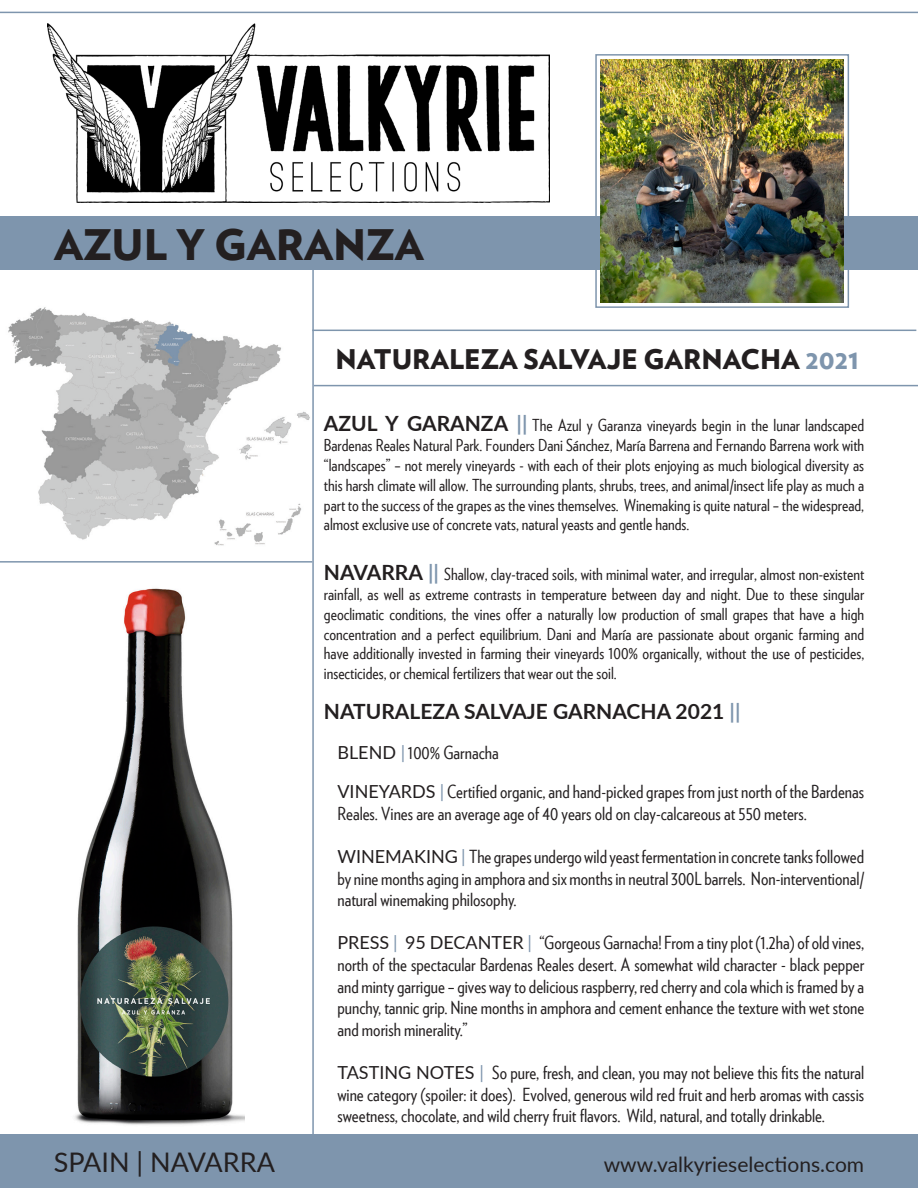
<style>
.page{position:relative;width:918px;height:1188px;background:#fff}
.page>*{position:absolute;margin:0;border:0;box-sizing:border-box;transform-origin:0 0}
.t1{font:900 42px "Verlag";color:#231f20}
.t2{font:900 27px "Verlag";color:#231f20}
.t3{font:27px "Lato";color:#231f20}
.t4{font:700 21px "Lato";color:#231f20}
.t5{font:21px "Lato";color:#231f20}
.t6{font:18px/21.6px "Verlag Condensed";color:#231f20;text-align:justify}
.t7{font:16.5px/19.8px "Verlag Condensed";color:#231f20;text-align:justify}
.s1{color:#7e95ad}
.s2{font-family:"Lato";font-weight:700;font-size:21px}
.s3{font-family:"Lato";font-weight:700;font-size:21px;color:#7e95ad}
.s4{font-family:"Lato"}
.s5{font-family:"Lato";color:#7e95ad}
</style>
<div class="page">
<img style="left:47px;top:23px;width:502px;height:180px">
<img style="left:75px;top:588px;width:170px;height:537px">
<hr style="left:312px;top:216px;width:2px;height:972px;background:#7e95ad">
<div style="left:0;top:216px;width:918px;height:54px;background:#7e95ad"></div>
<img style="left:601px;top:59px;width:243px;height:243px">
<div style="left:1px;top:1134px;width:917px;height:54px;background:#7e95ad"></div>
<hr style="left:0;top:561px;width:312px;height:2px;background:#7e95ad">
<img style="left:8px;top:307px;width:302px;height:239px">
<div style="left:595px;top:54px;width:254px;height:254px;border:2px solid #7e95ad"></div>
<hr style="left:312px;top:330px;width:604px;height:1px;background:#7e95ad">
<hr style="left:314px;top:385px;width:604px;height:1px;background:#7e95ad">
<hr style="left:0;top:12px;width:918px;height:1px;background:#7e95ad">
<p class="t1" style="left:54px;top:210px;width:371px">AZUL Y GARANZA</p>
<p class="t2" style="left:336px;top:337px;width:525px">NATURALEZA SALVAJE GARNACHA <span class="s1">2021</span></p>
<p class="t7" style="left:324px;top:415px;width:542px"><span class="s2">AZUL Y GARANZA</span> <span class="s3">||</span> The Azul y Garanza vineyards begin in the lunar landscaped Bardenas Reales Natural Park. Founders Dani Sánchez, María Barrena and Fernando Barrena work with “landscapes” – not merely vineyards - with each of their plots enjoying as much biological diversity as this harsh climate will allow. The surrounding plants, shrubs, trees, and animal/insect life play as much a part to the success of the grapes as the vines themselves. Winemaking is quite natural – the widespread, almost exclusive use of concrete vats, natural yeasts and gentle hands.</p>
<p class="t7" style="left:324px;top:564px;width:542px"><span class="s2">NAVARRA</span> <span class="s3">||</span> Shallow, clay-traced soils, with minimal water, and irregular, almost non-existent rainfall, as well as extreme contrasts in temperature between day and night. Due to these singular geoclimatic conditions, the vines offer a naturally low production of small grapes that have a high concentration and a perfect equilibrium. Dani and María are passionate about organic farming and have additionally invested in farming their vineyards 100% organically, without the use of pesticides, insecticides, or chemical fertilizers that wear out the soil.</p>
<p class="t4" style="left:324px;top:696px;width:418px">NATURALEZA SALVAJE GARNACHA 2021 <span class="s1">||</span></p>
<p class="t6" style="left:337px;top:741px;width:163px"><span class="s4">BLEND</span> <span class="s5">|</span>100% Garnacha</p>
<p class="t6" style="left:337px;top:780px;width:528px"><span class="s4">VINEYARDS</span> <span class="s5">|</span> Certified organic, and hand-picked grapes from just north of the Bardenas<br>Reales. Vines are an average age of 40 years old on clay-calcareous at 550 meters.</p>
<p class="t6" style="left:337px;top:845px;width:528px"><span class="s4">WINEMAKING</span> <span class="s5">|</span> The grapes undergo wild yeast fermentation in concrete tanks followed by nine months aging in amphora and six months in neutral 300L barrels. Non-interventional/ natural winemaking philosophy.</p>
<p class="t6" style="left:337px;top:931px;width:528px"><span class="s4">PRESS</span> <span class="s5">|</span> <span class="s4">95 DECANTER</span> <span class="s5">|</span> “Gorgeous Garnacha! From a tiny plot (1.2ha) of old vines, north of the spectacular Bardenas Reales desert. A somewhat wild character - black pepper and minty garrigue – gives way to delicious raspberry, red cherry and cola which is framed by a punchy, tannic grip. Nine months in amphora and cement enhance the texture with wet stone and morish minerality.”</p>
<p class="t6" style="left:337px;top:1061px;width:528px"><span class="s4">TASTING NOTES</span> <span class="s5">|</span> So pure, fresh, and clean, you may not believe this fits the natural wine category (spoiler: it does). Evolved, generous wild red fruit and herb aromas with cassis sweetness, chocolate, and wild cherry fruit flavors. Wild, natural, and totally drinkable.</p>
<p class="t3" style="left:54px;top:1143px;width:223px">SPAIN | NAVARRA</p>
<p class="t5" style="left:604px;top:1149px;width:262px">www.valkyrieselections.com</p>
</div>
